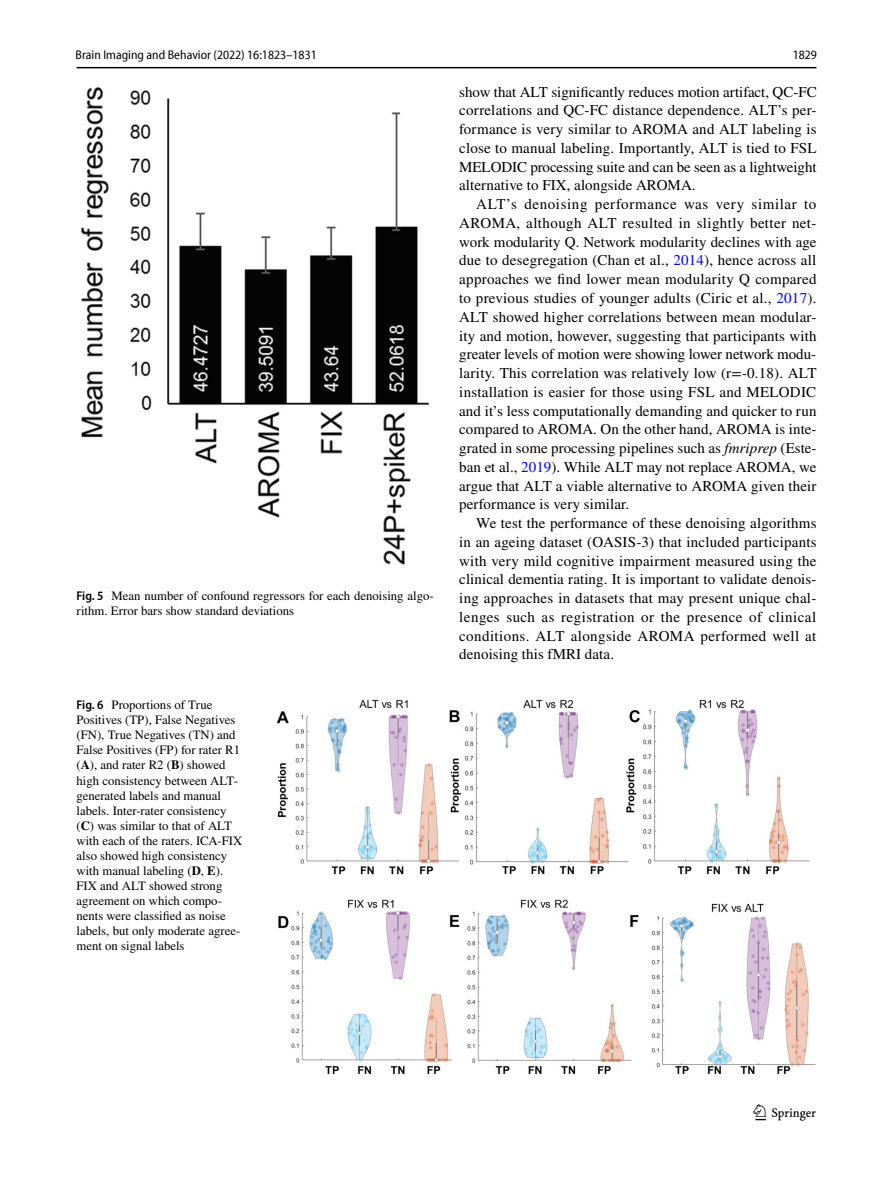
<style>
.page{position:relative;width:893px;height:1187px;background:#fff}
.page>*{position:absolute;margin:0;border:0;box-sizing:border-box;transform-origin:0 0}
.t1{font:22.5px "Springnew Regular 3";color:#000}
.t2{font:15px/18.8px "STIX";letter-spacing:.005em;color:#000;text-align:justify}
.t3{font:12.75px/15px "STIX";color:#000}
.t4{font:semi-condensed 12.75px "Myriad Pro Unic";color:#000}
.s1{font-family:"Myriad Pro";font-weight:600;font-stretch:semi-condensed}
.s2{font-weight:700}
.s3{color:#00f}
.s4{font-style:italic}
</style>
<div class="page">
<hr style="left:77px;top:67px;width:739px;height:1px;background:#000">
<img style="left:81px;top:87px;width:348px;height:478px">
<img style="left:277px;top:700px;width:539px;height:373px">
<p class="t4" style="left:76px;top:50px;width:243px">Brain Imaging and Behavior (2022) 16:1823–1831</p>
<p class="t4" style="left:793px;top:50px;width:26px">1829</p>
<p class="t3" style="left:77px;top:589px;width:359px"><span class="s1">Fig. 5</span> Mean number of confound regressors for each denoising algo&shy;rithm. Error bars show standard deviations</p>
<p class="t3" style="left:77px;top:698px;width:167px"><span class="s1">Fig. 6</span> Proportions of True<br>Positives (TP), False Negatives (FN), True Negatives (TN) and<br>False Positives (FP) for rater R1 (<span class="s2">A</span>), and rater R2 (<span class="s2">B</span>) showed high consistency between ALT&shy;generated labels and manual labels. Inter-rater consistency (<span class="s2">C</span>) was similar to that of ALT with each of the raters. ICA-FIX also showed high consistency with manual labeling (<span class="s2">D</span>, <span class="s2">E</span>).<br>FIX and ALT showed strong agreement on which compo&shy;nents were classified as noise labels, but only moderate agree&shy;ment on signal labels</p>
<p class="t2" style="left:459px;top:83px;width:359px">show that ALT significantly reduces motion artifact, QC-FC correlations and QC-FC distance dependence. ALT’s per&shy;formance is very similar to AROMA and ALT labeling is close to manual labeling. Importantly, ALT is tied to FSL MELODIC processing suite and can be seen as a lightweight alternative to FIX, alongside AROMA.</p>
<p class="t2" style="left:459px;top:196px;width:359px;text-indent:17px">ALT’s denoising performance was very similar to AROMA, although ALT resulted in slightly better net&shy;work modularity Q. Network modularity declines with age due to desegregation (Chan et al., <span class="s3">2014</span>), hence across all approaches we find lower mean modularity Q compared to previous studies of younger adults (Ciric et al., <span class="s3">2017</span>).<br>ALT showed higher correlations between mean modular&shy;ity and motion, however, suggesting that participants with greater levels of motion were showing lower network modu&shy;larity. This correlation was relatively low (r=-0.18). ALT installation is easier for those using FSL and MELODIC and it’s less computationally demanding and quicker to run compared to AROMA. On the other hand, AROMA is inte&shy;grated in some processing pipelines such as <span class="s4">fmriprep</span> (Este&shy;ban et al., <span class="s3">2019</span>). While ALT may not replace AROMA, we argue that ALT a viable alternative to AROMA given their performance is very similar.</p>
<p class="t2" style="left:459px;top:514px;width:359px;text-indent:17px">We test the performance of these denoising algorithms in an ageing dataset (OASIS-3) that included participants with very mild cognitive impairment measured using the clinical dementia rating. It is important to validate denois&shy;ing approaches in datasets that may present unique chal&shy;lenges such as registration or the presence of clinical conditions. ALT alongside AROMA performed well at denoising this fMRI data.</p>
<h1 class="t1" style="left:755px;top:1104px;width:62px">1 3</h1>
</div>
